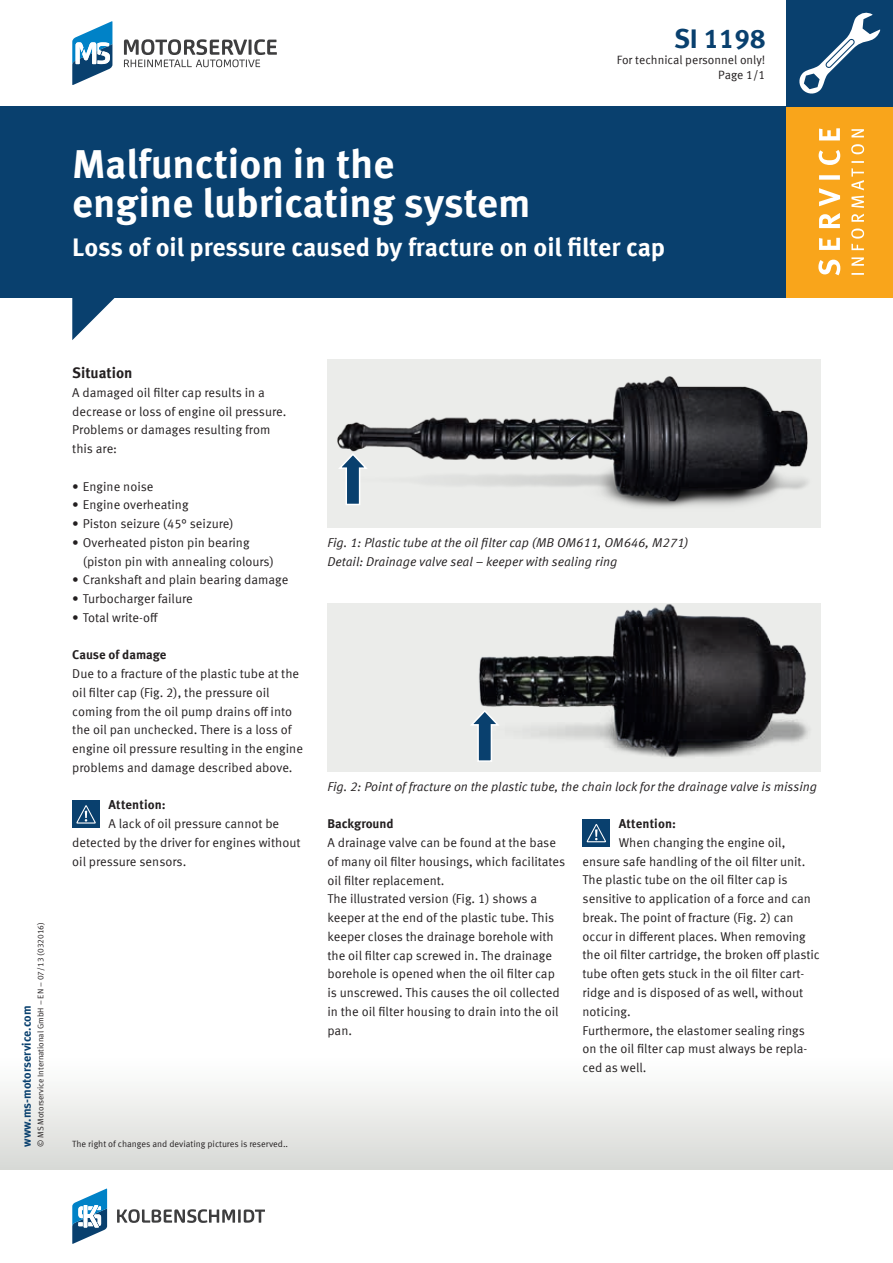
<style>
.page{position:relative;width:893px;height:1263px;background:#fff}
.page>*{position:absolute;margin:0;border:0;box-sizing:border-box;transform-origin:0 0}
.t1{font:700 40.5px/39px "Meta Offc Pro";color:#fff}
.t2{font:700 27px "Meta Offc Pro";color:#09406e}
.t3{font:700 25.5px "Meta Offc Pro";letter-spacing:-.005em;color:#fff}
.t4{font:700 15px "Meta Offc Pro";color:#231f20}
.t5{font:12.75px/18.8px "Meta Offc Pro Norm";color:#231f20}
.t6{font:12.75px/18.8px "Meta Offc Pro Norm Ita";color:#231f20}
.t7{font:700 12.75px "Meta Offc Pro";color:#231f20}
.t8{font:12px "Meta Offc Pro Norm";color:#231f20}
.t9{font:700 12px "Meta Offc Pro";color:#09406e}
.t10{font:9px "Meta Offc Pro Norm";color:#231f20}
.t11{font:8.25px "Meta Offc Pro Norm";color:#231f20}
</style>
<div class="page">
<div style="left:0;top:1054px;width:893px;height:115px;background:linear-gradient(to bottom,#fff,#d8d9d6)"></div>
<div style="left:0;top:106px;width:893px;height:192px;background:#09406e"></div>
<svg style="left:72px;top:298px;width:43px;height:42px"></svg>
<div style="left:787px;top:106px;width:106px;height:192px;background:#f9a51b"></div>
<div style="left:787px;top:0;width:106px;height:106px;background:#09406e"></div>
<svg style="left:799px;top:12px;width:81px;height:82px"></svg>
<svg style="left:851px;top:129px;width:13px;height:146px"></svg>
<svg style="left:818px;top:128px;width:22px;height:147px"></svg>
<svg style="left:124px;top:39px;width:153px;height:28px"></svg>
<svg style="left:72px;top:21px;width:40px;height:64px"></svg>
<svg style="left:117px;top:1209px;width:148px;height:14px"></svg>
<svg style="left:72px;top:1188px;width:35px;height:56px"></svg>
<div style="left:327px;top:359px;width:494px;height:169px;background:#ebecea"></div>
<img style="left:337px;top:376px;width:471px;height:132px">
<div style="left:327px;top:603px;width:494px;height:169px;background:#ebecea"></div>
<img style="left:479px;top:604px;width:330px;height:153px">
<svg style="left:471px;top:709px;width:29px;height:53px"></svg>
<svg style="left:337px;top:452px;width:31px;height:54px"></svg>
<div style="left:72px;top:800px;width:28px;height:28px;background:#09406e"></div>
<svg style="left:76px;top:805px;width:20px;height:18px"></svg>
<div style="left:583px;top:819px;width:27px;height:28px;background:#09406e"></div>
<svg style="left:586px;top:824px;width:20px;height:18px"></svg>
<h2 class="t2" style="left:674px;top:18px;width:93px">SI 1198</h2>
<p class="t8" style="left:617px;top:51px;width:150px">For technical personnel only!</p>
<h1 class="t1" style="left:72px;top:142px;width:460px">Malfunction in the<br>engine lubricating system</h1>
<h3 class="t3" style="left:72px;top:228px;width:594px">Loss of oil pressure caused by fracture on oil filter cap</h3>
<p class="t8" style="left:718px;top:66px;width:49px">Page 1/1</p>
<p class="t11" style="left:34px;top:1147px;width:226px;rotate:-90deg">© MS Motorservice International GmbH – EN – 07/13 (032016)</p>
<p class="t9" style="left:17px;top:1147px;width:143px;rotate:-90deg">www.ms-motorservice.com</p>
<p class="t4" style="left:72px;top:361px;width:62px">Situation</p>
<p class="t5" style="left:72px;top:382px;width:216px">A damaged oil filter cap results in a decrease or loss of engine oil pressure.<br>Problems or damages resulting from this are:</p>
<p class="t5" style="left:72px;top:476px;width:83px">• Engine noise</p>
<p class="t5" style="left:72px;top:495px;width:118px">• Engine overheating</p>
<p class="t5" style="left:72px;top:513px;width:163px">• Piston seizure (45° seizure)</p>
<p class="t5" style="left:83px;top:532px;width:192px;text-indent:-11px">• Overheated piston pin bearing (piston pin with annealing colours)</p>
<p class="t5" style="left:72px;top:570px;width:218px">• Crankshaft and plain bearing damage</p>
<p class="t5" style="left:72px;top:589px;width:122px">• Turbocharger failure</p>
<p class="t5" style="left:72px;top:607px;width:87px">• Total write-off</p>
<p class="t7" style="left:72px;top:645px;width:96px">Cause of damage</p>
<p class="t5" style="left:72px;top:664px;width:232px">Due to a fracture of the plastic tube at the oil filter cap (Fig. 2), the pressure oil coming from the oil pump drains off into the oil pan unchecked. There is a loss of engine oil pressure resulting in the engine problems and damage described above.</p>
<p class="t7" style="left:108px;top:795px;width:59px">Attention:</p>
<p class="t5" style="left:72px;top:813px;width:230px;text-indent:36px">A lack of oil pressure cannot be detected by the driver for engines without oil pressure sensors.</p>
<p class="t7" style="left:619px;top:814px;width:59px">Attention:</p>
<p class="t6" style="left:327px;top:532px;width:363px">Fig. 1: Plastic tube at the oil filter cap (MB OM611, OM646, M271)<br>Detail: Drainage valve seal – keeper with sealing ring</p>
<p class="t6" style="left:327px;top:776px;width:491px">Fig. 2: Point of fracture on the plastic tube, the chain lock for the drainage valve is missing</p>
<p class="t7" style="left:327px;top:814px;width:68px">Background</p>
<p class="t5" style="left:327px;top:832px;width:239px">A drainage valve can be found at the base of many oil filter housings, which facilitates oil filter replacement.<br>The illustrated version (Fig. 1) shows a keeper at the end of the plastic tube. This keeper closes the drainage borehole with the oil filter cap screwed in. The drainage borehole is opened when the oil filter cap is unscrewed. This causes the oil collected in the oil filter housing to drain into the oil pan.</p>
<p class="t5" style="left:583px;top:832px;width:239px;text-indent:36px">When changing the engine oil, ensure safe handling of the oil filter unit.<br>The plastic tube on the oil filter cap is sensitive to application of a force and can break. The point of fracture (Fig. 2) can occur in different places. When removing the oil filter cartridge, the broken off plastic tube often gets stuck in the oil filter cart&shy;ridge and is disposed of as well, without noticing.<br>Furthermore, the elastomer sealing rings on the oil filter cap must always be repla&shy;ced as well.</p>
<p class="t10" style="left:72px;top:1137px;width:217px">The right of changes and deviating pictures is reserved..</p>
</div>
